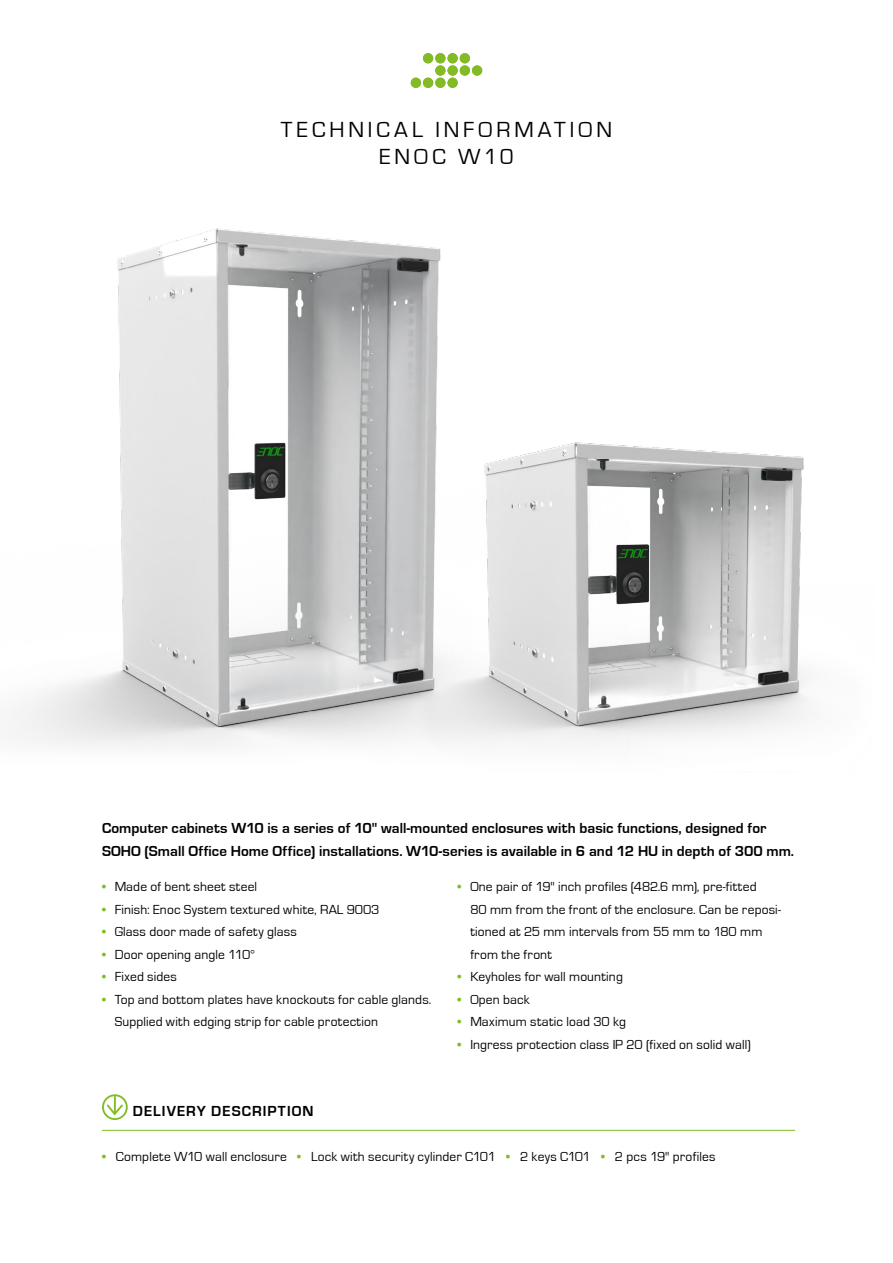
<style>
.page{position:relative;width:893px;height:1263px;background:#fff}
.page>*{position:absolute;margin:0;border:0;box-sizing:border-box;transform-origin:0 0}
.t1{font:22.5px/27px "Eurostile";letter-spacing:.18em;color:#000;text-align:center}
.t2{font:700 15px/22.5px "Eurostile";letter-spacing:.005em;color:#000}
.t3{font:700 15px "Eurostile";letter-spacing:.075em;color:#000}
.t4{font:13.5px/22.5px "Eurostile";letter-spacing:.01em;color:#000}
.s1{color:#83bb26}
</style>
<div class="page">
<div style="left:411px;top:78px;width:10px;height:10px;background:#83bb26;border-radius:50%"></div>
<div style="left:423px;top:53px;width:10px;height:10px;background:#83bb26;border-radius:50%"></div>
<div style="left:423px;top:78px;width:10px;height:10px;background:#83bb26;border-radius:50%"></div>
<div style="left:435px;top:53px;width:10px;height:10px;background:#83bb26;border-radius:50%"></div>
<div style="left:435px;top:65px;width:10px;height:11px;background:#83bb26;border-radius:50%"></div>
<div style="left:435px;top:78px;width:10px;height:10px;background:#83bb26;border-radius:50%"></div>
<div style="left:447px;top:53px;width:11px;height:10px;background:#83bb26;border-radius:50%"></div>
<div style="left:447px;top:65px;width:11px;height:11px;background:#83bb26;border-radius:50%"></div>
<div style="left:447px;top:78px;width:11px;height:10px;background:#83bb26;border-radius:50%"></div>
<div style="left:460px;top:53px;width:10px;height:10px;background:#83bb26;border-radius:50%"></div>
<div style="left:460px;top:65px;width:10px;height:11px;background:#83bb26;border-radius:50%"></div>
<div style="left:472px;top:65px;width:10px;height:11px;background:#83bb26;border-radius:50%"></div>
<img style="left:630px;top:446px;width:179px;height:292px">
<img style="left:8px;top:228px;width:622px;height:520px">
<hr style="left:102px;top:1130px;width:693px;height:1px;background:#83bb26">
<div style="left:102px;top:1094px;width:26px;height:26px;border:2px solid #83bb26;border-radius:50%"></div>
<svg style="left:105px;top:1096px;width:20px;height:21px"></svg>
<h1 class="t1" style="left:281px;top:116px;width:333px">TECHNICAL INFORMATION<br>ENOC W10</h1>
<p class="t2" style="left:102px;top:817px;width:694px">Computer cabinets W10 is a series of 10" wall-mounted enclosures with basic functions, designed for<br>SOHO (Small Office Home Office) installations. W10-series is available in 6 and 12 HU in depth of 300 mm.</p>
<p class="t4" style="left:102px;top:876px;width:157px"><span class="s1">•</span> Made of bent sheet steel</p>
<p class="t4" style="left:102px;top:898px;width:279px"><span class="s1">•</span> Finish: Enoc System textured white, RAL 9003</p>
<p class="t4" style="left:102px;top:921px;width:196px"><span class="s1">•</span> Glass door made of safety glass</p>
<p class="t4" style="left:102px;top:943px;width:154px"><span class="s1">•</span> Door opening angle 110°</p>
<p class="t4" style="left:102px;top:966px;width:76px"><span class="s1">•</span> Fixed sides</p>
<p class="t4" style="left:115px;top:988px;width:318px;text-indent:-13px"><span class="s1">•</span> Top and bottom plates have knockouts for cable glands.<br>Supplied with edging strip for cable protection</p>
<p class="t4" style="left:470px;top:876px;width:312px;text-indent:-13px"><span class="s1">•</span> One pair of 19" inch profiles (482.6 mm), pre-fitted<br>80 mm from the front of the enclosure. Can be reposi&shy;tioned at 25 mm intervals from 55 mm to 180 mm from the front</p>
<p class="t4" style="left:458px;top:966px;width:167px"><span class="s1">•</span> Keyholes for wall mounting</p>
<p class="t4" style="left:458px;top:988px;width:74px"><span class="s1">•</span> Open back</p>
<p class="t4" style="left:458px;top:1011px;width:170px"><span class="s1">•</span> Maximum static load 30 kg</p>
<p class="t4" style="left:458px;top:1033px;width:295px"><span class="s1">•</span> Ingress protection class IP 20 (fixed on solid wall)</p>
<p class="t3" style="left:133px;top:1103px;width:182px">DELIVERY DESCRIPTION</p>
<p class="t4" style="left:102px;top:1146px;width:615px"><span class="s1">•</span> Complete W10 wall enclosure <span class="s1">•</span> Lock with security cylinder C101 <span class="s1">•</span> 2 keys C101 <span class="s1">•</span> 2 pcs 19" profiles</p>
</div>
